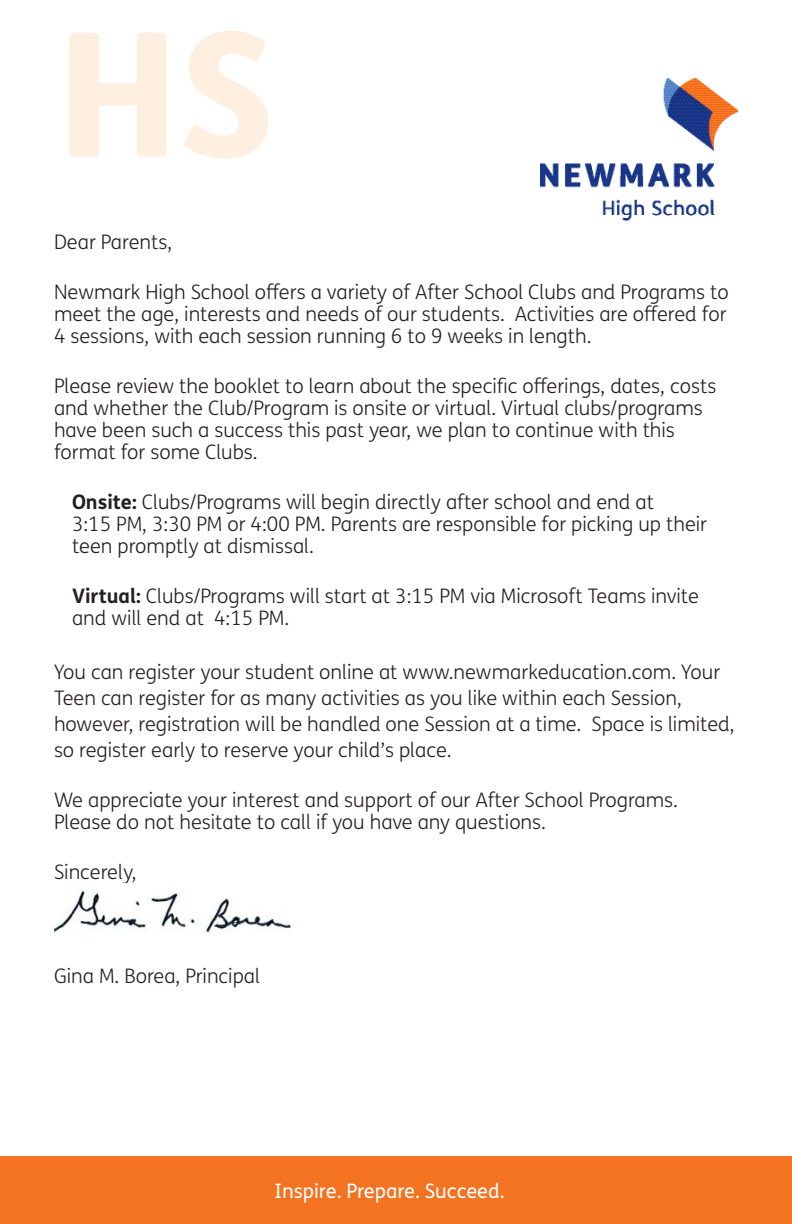
<style>
.page{position:relative;width:792px;height:1224px;background:#fff}
.page>*{position:absolute;margin:0;border:0;box-sizing:border-box;transform-origin:0 0}
.t1{font:800 173px "FS Me Pro";color:#feefe1}
.body{font:300 20px/22px "FS Me Pro";color:#231f20}
.t2{font:20px "FS Me Pro";color:#fff}
.s1{font-weight:700}
</style>
<div class="page">
<img style="left:54px;top:890px;width:237px;height:43px">
<img style="left:540px;top:79px;width:198px;height:142px">
<div style="left:0;top:1156px;width:792px;height:68px;background:#f47321"></div>
<p class="t1" style="left:57px;top:-42px;width:220px">HS</p>
<p class="body" style="left:54px;top:230px;width:120px">Dear Parents,</p>
<p class="body" style="left:54px;top:280px;width:676px;text-align:justify">Newmark High School offers a variety of After School Clubs and Programs to meet the age, interests and needs of our students. Activities are offered for 4 sessions, with each session running 6 to 9 weeks in length.</p>
<p class="body" style="left:54px;top:374px;width:664px">Please review the booklet to learn about the specific offerings, dates, costs and whether the Club/Program is onsite or virtual. Virtual clubs/programs have been such a success this past year, we plan to continue with this format for some Clubs.</p>
<p class="body" style="left:72px;top:490px;width:637px"><span class="s1">Onsite:</span> Clubs/Programs will begin directly after school and end at<br>3:15 PM, 3:30 PM or 4:00 PM. Parents are responsible for picking up their teen promptly at dismissal.</p>
<p class="body" style="left:72px;top:584px;width:628px"><span class="s1">Virtual:</span> Clubs/Programs will start at 3:15 PM via Microsoft Teams invite and will end at 4:15 PM.</p>
<p class="body" style="left:54px;top:658px;width:682px;line-height:26px">You can register your student online at www.newmarkeducation.com. Your Teen can register for as many activities as you like within each Session, however, registration will be handled one Session at a time. Space is limited, so register early to reserve your child’s place.</p>
<p class="body" style="left:54px;top:788px;width:626px">We appreciate your interest and support of our After School Programs.<br>Please do not hesitate to call if you have any questions.</p>
<p class="body" style="left:54px;top:860px;width:84px">Sincerely,</p>
<p class="body" style="left:54px;top:965px;width:208px">Gina M. Borea, Principal</p>
<p class="t2" style="left:274px;top:1177px;width:232px">Inspire. Prepare. Succeed.</p>
</div>
